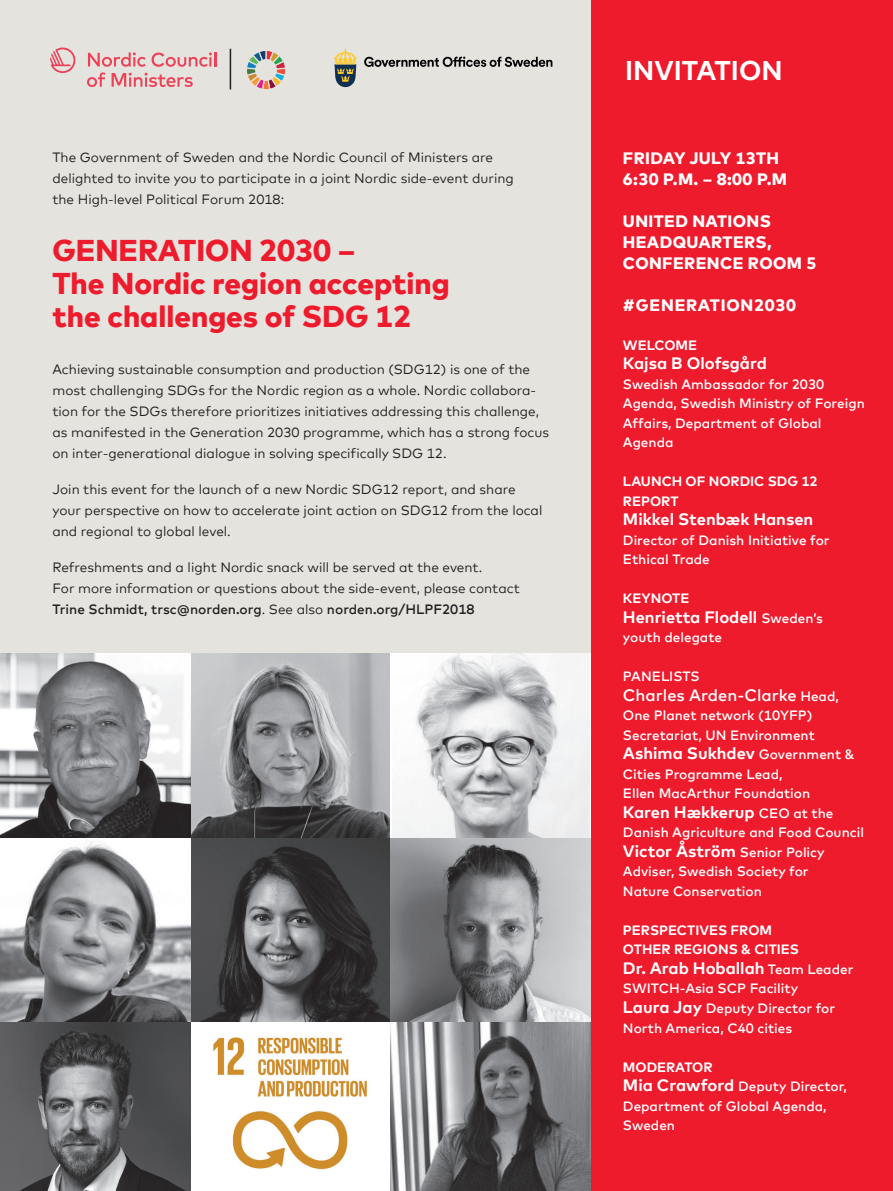
<style>
.page{position:relative;width:893px;height:1191px;background:#fff}
.page>*{position:absolute;margin:0;border:0;box-sizing:border-box;transform-origin:0 0}
.t1{font:800 30px/33px "Mark Offc Pro";color:#ee1b2d}
.t2{font:700 27px "Mark Offc Pro";color:#fff}
.t3{font:700 16.5px "Mark Offc Pro";color:#fff}
.t4{font:800 16.5px/21px "Mark Offc Pro";letter-spacing:.025em;color:#fff}
.t5{font:500 16.5px "Mark Offc Pro";color:#fff}
.t6{font:800 16.5px "Mark Offc Pro";letter-spacing:.05em;color:#fff}
.t7{font:13.5px/21px "Mark Offc Pro";color:#231f20}
.t8{font:500 13.5px/19.5px "Mark Offc Pro";color:#fff}
.t9{font:700 13.5px/19.5px "Mark Offc Pro";color:#fff}
.s1{font-weight:500}
.s2{font-weight:500;font-size:13.5px}
.s3{font-size:13.5px}
.s4{font-weight:700;font-size:16.5px}
.s5{font-weight:700}
</style>
<div class="page">
<div style="left:0;top:0;width:603px;height:674px;background:#e4e3de"></div>
<hr style="left:230px;top:49px;width:1px;height:40px;background:#231f20">
<img style="left:247px;top:51px;width:38px;height:38px">
<svg style="left:87px;top:52px;width:129px;height:35px"></svg>
<svg style="left:50px;top:48px;width:25px;height:25px"></svg>
<img style="left:0;top:1022px;width:191px;height:169px">
<img style="left:213px;top:1037px;width:154px;height:133px">
<img style="left:390px;top:1022px;width:201px;height:169px">
<svg style="left:0;top:838px;width:192px;height:184px"></svg>
<img style="left:192px;top:838px;width:198px;height:184px">
<svg style="left:390px;top:838px;width:201px;height:184px"></svg>
<svg style="left:0;top:653px;width:192px;height:185px"></svg>
<img style="left:192px;top:653px;width:198px;height:185px">
<img style="left:392px;top:653px;width:198px;height:185px">
<svg style="left:334px;top:48px;width:23px;height:39px"></svg>
<svg style="left:364px;top:57px;width:188px;height:10px"></svg>
<div style="left:591px;top:0;width:302px;height:1191px;background:#ee1b2d"></div>
<p class="t7" style="left:52px;top:146px;width:463px">The Government of Sweden and the Nordic Council of Ministers are delighted to invite you to participate in a joint Nordic side-event during the High-level Political Forum 2018:</p>
<h1 class="t1" style="left:52px;top:231px;width:399px">GENERATION 2030 –<br>The Nordic region accepting the challenges of SDG 12</h1>
<p class="t7" style="left:52px;top:358px;width:498px">Achieving sustainable consumption and production (SDG12) is one of the most challenging SDGs for the Nordic region as a whole. Nordic collabora&shy;tion for the SDGs therefore prioritizes initiatives addressing this challenge, as manifested in the Generation 2030 programme, which has a strong focus on inter-generational dialogue in solving specifically SDG 12.</p>
<p class="t7" style="left:52px;top:478px;width:491px">Join this event for the launch of a new Nordic SDG12 report, and share your perspective on how to accelerate joint action on SDG12 from the local and regional to global level.</p>
<p class="t7" style="left:52px;top:556px;width:469px">Refreshments and a light Nordic snack will be served at the event.<br>For more information or questions about the side-event, please contact<br><span class="s1">Trine Schmidt, trsc@norden.org</span>. See also <span class="s1">norden.org/HLPF2018</span></p>
<h2 class="t2" style="left:625px;top:50px;width:159px">INVITATION</h2>
<p class="t4" style="left:623px;top:146px;width:166px">FRIDAY JULY 13TH<br>6:30 P.M. – 8:00 P.M</p>
<p class="t4" style="left:623px;top:209px;width:195px">UNITED NATIONS<br>HEADQUARTERS,<br>CONFERENCE ROOM 5</p>
<p class="t6" style="left:623px;top:292px;width:175px">#GENERATION2030</p>
<p class="t9" style="left:623px;top:334px;width:76px">WELCOME</p>
<p class="t3" style="left:623px;top:351px;width:145px">Kajsa B Olofsgård</p>
<p class="t8" style="left:623px;top:373px;width:243px">Swedish Ambassador for 2030<br>Agenda, Swedish Ministry of Foreign<br>Affairs, Department of Global<br>Agenda</p>
<p class="t9" style="left:623px;top:470px;width:196px">LAUNCH OF NORDIC SDG 12<br>REPORT</p>
<p class="t3" style="left:623px;top:507px;width:192px">Mikkel Stenbæk Hansen</p>
<p class="t8" style="left:623px;top:529px;width:208px">Director of Danish Initiative for<br>Ethical Trade</p>
<p class="t9" style="left:623px;top:587px;width:68px">KEYNOTE</p>
<p class="t3" style="left:623px;top:604px;width:202px">Henrietta Flodell <span class="s2">Sweden’s</span></p>
<p class="t8" style="left:623px;top:627px;width:101px">youth delegate</p>
<p class="t8" style="left:623px;top:666px;width:78px">PANELISTS</p>
<p class="t5" style="left:623px;top:682px;width:217px">Charles Arden-Clarke <span class="s3">Head,</span></p>
<p class="t8" style="left:623px;top:705px;width:193px">One Planet network (10YFP)<br>Secretariat, UN Environment</p>
<p class="t3" style="left:623px;top:741px;width:233px">Ashima Sukhdev <span class="s2">Government &amp;</span></p>
<p class="t8" style="left:623px;top:763px;width:189px">Cities Programme Lead,<br>Ellen MacArthur Foundation</p>
<p class="t3" style="left:623px;top:799px;width:212px">Karen Hækkerup <span class="s2">CEO at the</span></p>
<p class="t8" style="left:623px;top:822px;width:243px">Danish Agriculture and Food Council</p>
<p class="t3" style="left:623px;top:838px;width:203px">Victor Åström <span class="s2">Senior Policy</span></p>
<p class="t8" style="left:623px;top:861px;width:187px">Adviser, Swedish Society for<br>Nature Conservation</p>
<p class="t9" style="left:623px;top:919px;width:178px">PERSPECTIVES FROM<br>OTHER REGIONS &amp; CITIES</p>
<p class="t3" style="left:623px;top:955px;width:232px">Dr. Arab Hoballah <span class="s2">Team Leader</span></p>
<p class="t8" style="left:623px;top:978px;width:214px">SWITCH-Asia SCP Facility<br><span class="s4">Laura Jay</span> Deputy Director for<br>North America, C40 cities</p>
<p class="t8" style="left:623px;top:1056px;width:226px"><span class="s5">MODERATOR<br></span><span class="s4">Mia Crawford</span> Deputy Director,<br>Department of Global Agenda,<br>Sweden</p>
</div>
